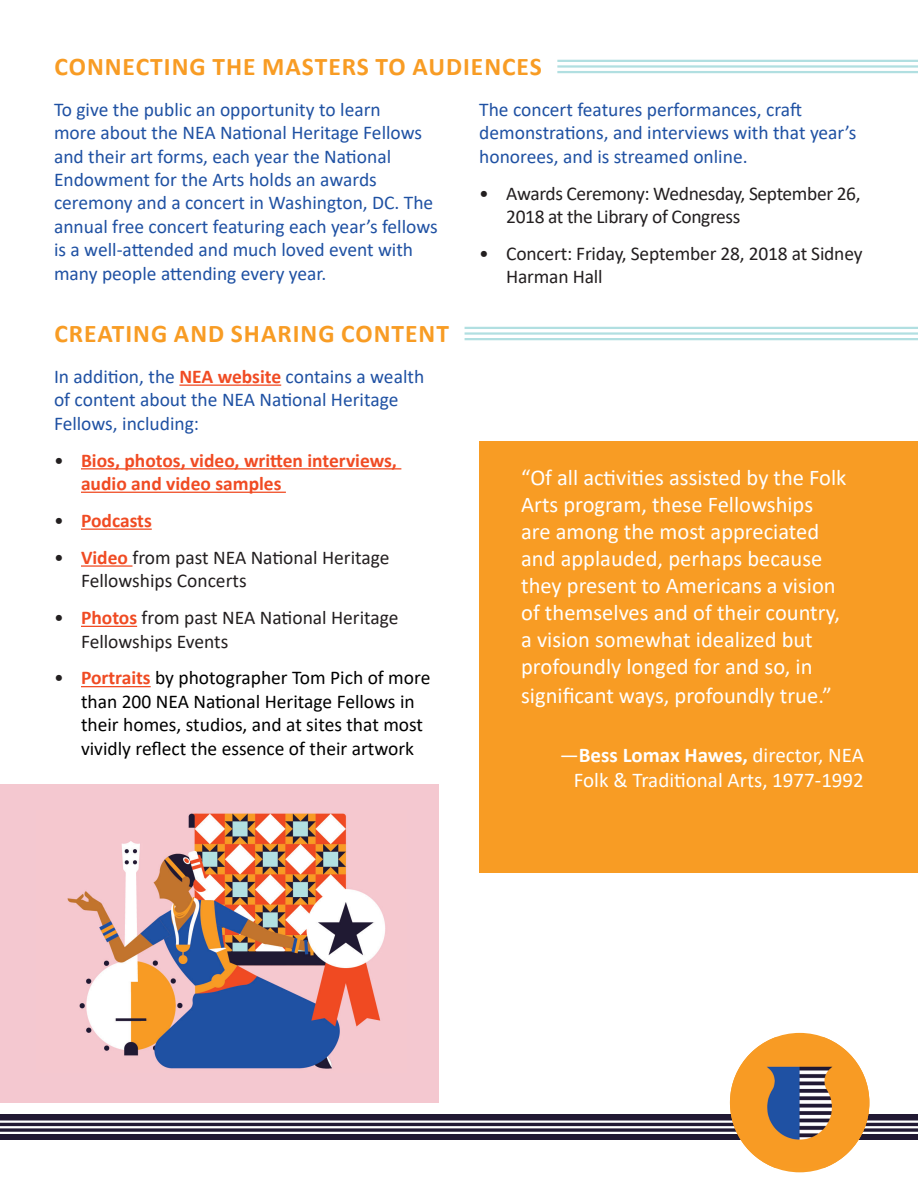
<style>
.page{position:relative;width:918px;height:1188px;background:#fff}
.page>*{position:absolute;margin:0;border:0;box-sizing:border-box;transform-origin:0 0}
.Headings{font:700 25.5px "Calibri";letter-spacing:.04em;color:#f89c24}
.t1{font:22.5px/27.3px "Calibri";color:#fff}
.t2{font:21px/25.2px "Calibri";color:#fff;text-align:right}
.Black_Bullets{font:19.5px/23.4px "Calibri";color:#1f51a3}
.t3{font:19.5px/23.4px "Calibri";letter-spacing:-.01em;color:#231f20}
.t4{font:19.5px/23.4px "Calibri";color:#000}
.t5{font:700 19.5px/23.4px "Calibri";color:#f04b23}
.s1{font-weight:700;color:#f04b23}
.s2{font-weight:400;color:#231f20}
.s3{color:#231f20}
.s4{font-weight:700}
</style>
<div class="page">
<div style="left:479px;top:441px;width:439px;height:432px;background:#f89c24"></div>
<div style="left:0;top:784px;width:439px;height:319px;background:#f4c8d0"></div>
<div style="left:0;top:1115px;width:918px;height:25px;background:#211933"></div>
<hr style="left:0;top:1120px;width:918px;height:3px;background:#fff">
<hr style="left:0;top:1126px;width:918px;height:2px;background:#fff">
<hr style="left:0;top:1132px;width:918px;height:2px;background:#fff">
<hr style="left:465px;top:327px;width:453px;height:2px;background:#b1dfe1">
<hr style="left:465px;top:332px;width:453px;height:3px;background:#b1dfe1">
<hr style="left:465px;top:338px;width:453px;height:2px;background:#b1dfe1">
<hr style="left:179px;top:385px;width:102px;height:1px;background:#f04b23">
<hr style="left:81px;top:468px;width:320px;height:1px;background:#f04b23">
<hr style="left:81px;top:492px;width:205px;height:1px;background:#f04b23">
<hr style="left:81px;top:529px;width:71px;height:1px;background:#f04b23">
<hr style="left:81px;top:565px;width:51px;height:2px;background:#f04b23">
<hr style="left:81px;top:626px;width:56px;height:1px;background:#f04b23">
<hr style="left:81px;top:686px;width:70px;height:1px;background:#f04b23">
<img style="left:730px;top:1037px;width:139px;height:131px">
<hr style="left:557px;top:60px;width:361px;height:2px;background:#b1dfe1">
<hr style="left:557px;top:65px;width:361px;height:3px;background:#b1dfe1">
<hr style="left:557px;top:71px;width:361px;height:2px;background:#b1dfe1">
<img style="left:67px;top:813px;width:318px;height:256px">
<p class="Headings" style="left:54px;top:48px;width:489px">CONNECTING THE MASTERS TO AUDIENCES</p>
<p class="Black_Bullets" style="left:54px;top:97px;width:385px">To give the public an opportunity to learn<br>more about the NEA National Heritage Fellows and their art forms, each year the National Endowment for the Arts holds an awards ceremony and a concert in Washington, DC. The annual free concert featuring each year’s fellows is a well-attended and much loved event with many people attending every year.</p>
<p class="Black_Bullets" style="left:479px;top:97px;width:379px">The concert features performances, craft demonstrations, and interviews with that year’s honorees, and is streamed online.</p>
<p class="t3" style="left:506px;top:181px;width:356px;text-indent:-27px">• Awards Ceremony: Wednesday, September 26,<br>2018 at the Library of Congress</p>
<p class="t3" style="left:506px;top:241px;width:358px;text-indent:-27px">• Concert: Friday, September 28, 2018 at Sidney<br>Harman Hall</p>
<p class="Headings" style="left:54px;top:315px;width:396px">CREATING AND SHARING CONTENT</p>
<p class="Black_Bullets" style="left:54px;top:364px;width:372px">In addition, the <span class="s1">NEA website</span> contains a wealth of content about the NEA National Heritage<br>Fellows, including:</p>
<p class="t5" style="left:81px;top:448px;width:317px;text-indent:-27px"><span class="s2">•</span> Bios, photos, video, written interviews, audio and video samples</p>
<p class="t5" style="left:54px;top:509px;width:99px"><span class="s2">•</span> Podcasts</p>
<p class="t3" style="left:81px;top:545px;width:310px;text-indent:-27px">• <span class="s1">Video</span> from past NEA National Heritage<br>Fellowships Concerts</p>
<p class="t3" style="left:81px;top:605px;width:319px;text-indent:-27px">• <span class="s1">Photos</span> from past NEA National Heritage<br>Fellowships Events</p>
<p class="t4" style="left:81px;top:666px;width:351px;text-indent:-27px"><span class="s3">•</span> <span class="s1">Portraits</span> by photographer Tom Pich of more than 200 NEA National Heritage Fellows in their homes, studios, and at sites that most vividly reflect the essence of their artwork</p>
<p class="t1" style="left:521px;top:463px;width:327px">“Of all activities assisted by the Folk Arts program, these Fellowships are among the most appreciated and applauded, perhaps because they present to Americans a vision of themselves and of their country, a vision somewhat idealized but profoundly longed for and so, in significant ways, profoundly true.”</p>
<p class="t2" style="left:560px;top:742px;width:306px">—<span class="s4">Bess Lomax Hawes,</span> director, NEA<br>Folk &amp; Traditional Arts, 1977-1992</p>
</div>
